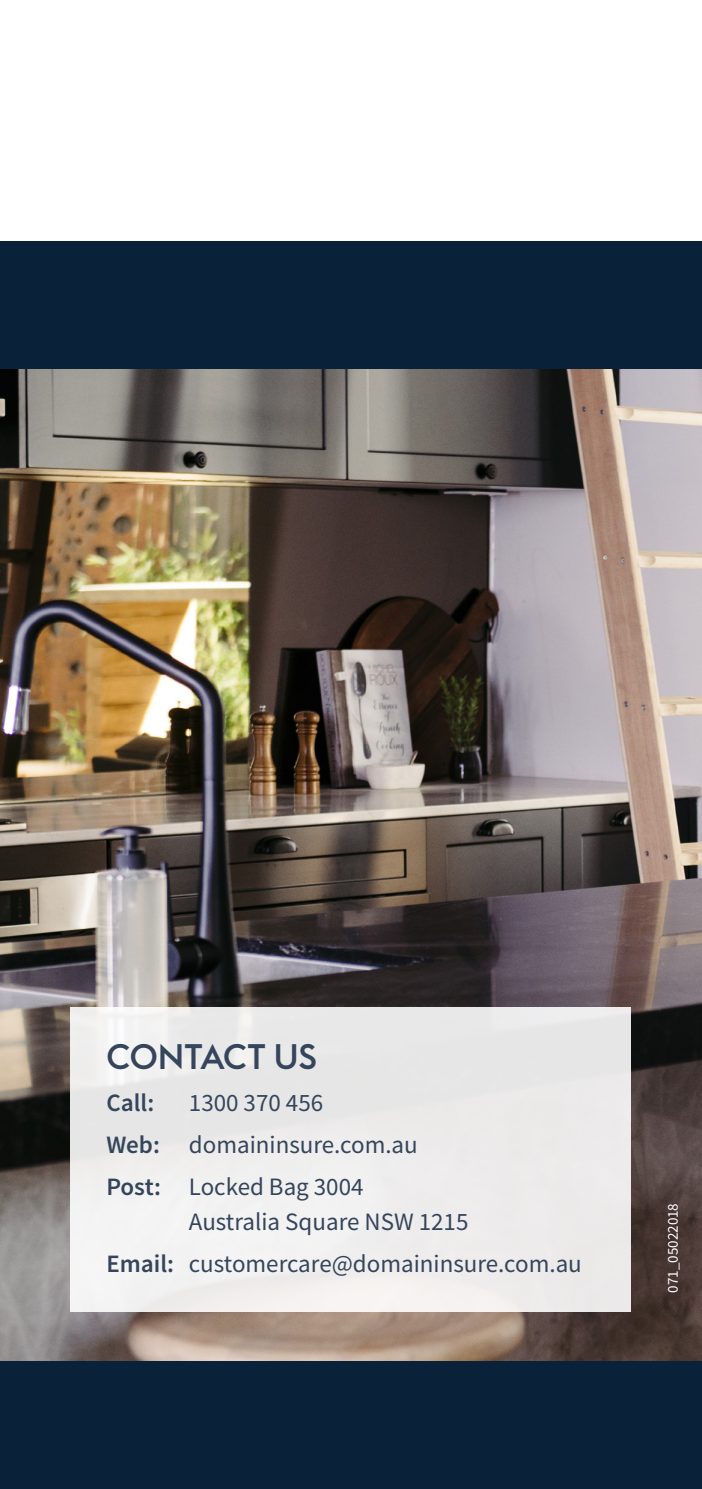
<style>
.page{position:relative;width:702px;height:1489px;background:#fff}
.page>*{position:absolute;margin:0;border:0;box-sizing:border-box;transform-origin:0 0}
.t1{font:500 35px "Euclid Flex";color:#35455b}
.t2{font:25px/35px "Source Sans Pro";color:#35455b}
.t3{font:600 25px "Source Sans Pro";color:#35455b}
.t4{font:15px "Source Sans Pro";color:#fff}
.s1{font-weight:600}
</style>
<div class="page">
<img style="left:0;top:369px;width:702px;height:992px">
<div style="left:0;top:241px;width:702px;height:128px;background:#0a213a"></div>
<div style="left:0;top:1361px;width:702px;height:127px;background:#0a213a"></div>
<div style="left:71px;top:1006px;width:560px;height:305px;background:#edebeb"></div>
<p class="t1" style="left:106px;top:1036px;width:212px">CONTACT US</p>
<p class="t3" style="left:106px;top:1086px;width:49px">Call:</p>
<p class="t2" style="left:189px;top:1084px;width:136px">1300 370 456</p>
<p class="t2" style="left:106px;top:1126px;width:313px"><span class="s1">Web:</span> domaininsure.com.au</p>
<p class="t2" style="left:189px;top:1168px;width:281px;text-indent:-82px"><span class="s1">Post:</span> Locked Bag 3004<br>Australia Square NSW 1215</p>
<p class="t2" style="left:106px;top:1245px;width:477px"><span class="s1">Email:</span> customercare@domaininsure.com.au</p>
<p class="t4" style="left:663px;top:1292px;width:91px;rotate:-90deg">071_05022018</p>
</div>
